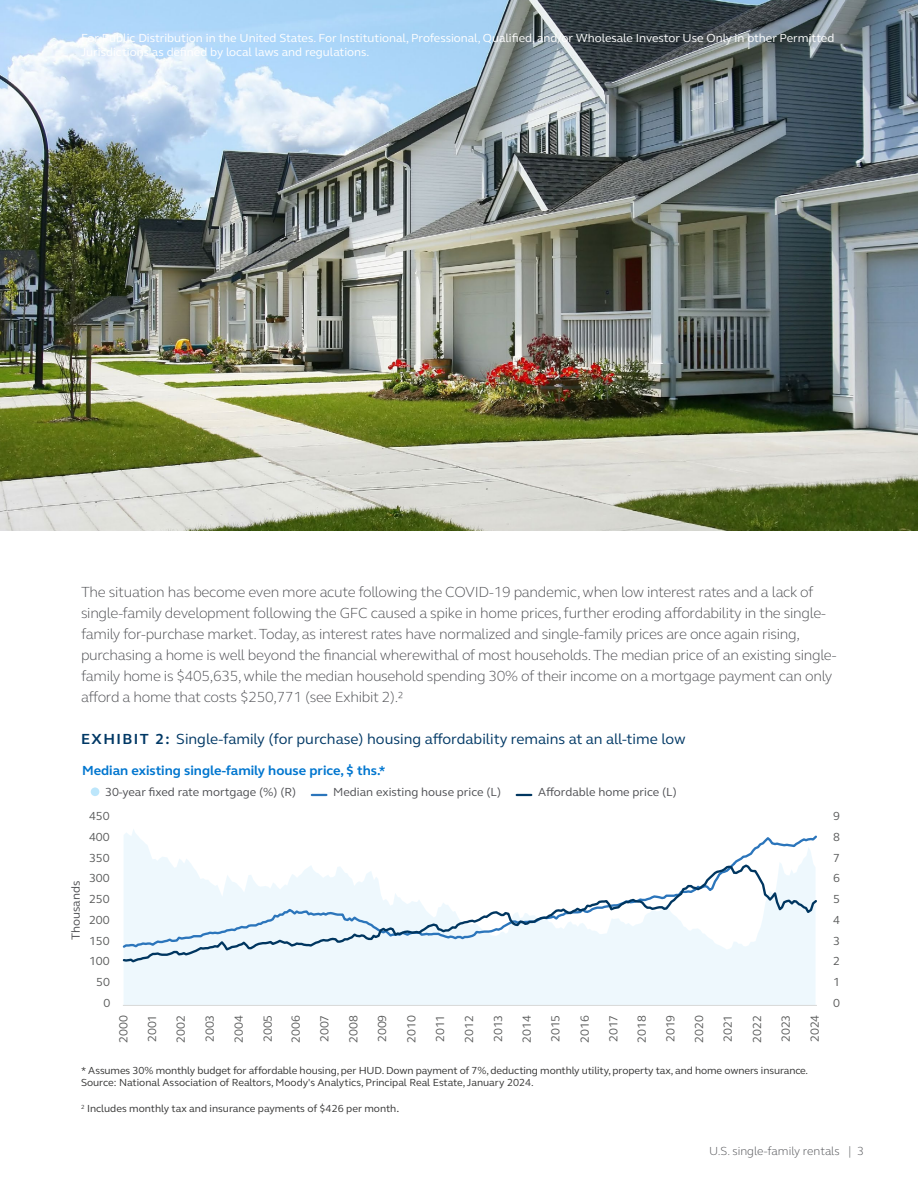
<style>
.page{position:relative;width:918px;height:1188px;background:#fff}
.page>*{position:absolute;margin:0;border:0;box-sizing:border-box;transform-origin:0 0}
._10_14_paragraph{font:300 15px/21px "FS Elliot Pro";letter-spacing:-.02em;color:#4e4f53}
.Exhibit___subhead_5{font:15px "FS Elliot Pro";color:#003865}
.Chart_headers{font:700 13.5px "FS Elliot Pro";color:#0076cf}
.BODY{font:12px/13.5px "FS Elliot Pro";color:#fff}
.t1{font:12px "FS Elliot Pro";color:#595a5a}
.Sub-head{font:12px "FS Elliot Pro";color:#4e4f53}
.t2{font:300 12px "FS Elliot Pro";color:#4e4f53}
.Default_footnotes_sources{font:10.5px "FS Elliot Pro";letter-spacing:-.01em;color:#343433}
.s1{font-weight:700}
.s2{font-size:12px}
</style>
<div class="page">
<img style="left:0;top:0;width:918px;height:530px">
<svg style="left:124px;top:829px;width:692px;height:176px;fill:#eef8fd"></svg>
<hr style="left:123px;top:1005px;width:694px;height:1px;background:#d8d9d8">
<svg style="left:122px;top:833px;width:695px;height:131px"></svg>
<div style="left:91px;top:787px;width:8px;height:9px;background:#bce6fb;border-radius:50%"></div>
<svg style="left:312px;top:794px;width:14px;height:2px"></svg>
<svg style="left:517px;top:794px;width:14px;height:2px"></svg>
<p class="BODY" style="left:81px;top:31px;width:755px">For Public Distribution in the United States. For Institutional, Professional, Qualified, and/or Wholesale Investor Use Only in other Permitted<br>Jurisdictions as defined by local laws and regulations.</p>
<p class="_10_14_paragraph" style="left:81px;top:581px;width:757px">The situation has become even more acute following the COVID-19 pandemic, when low interest rates and a lack of single-family development following the GFC caused a spike in home prices, further eroding affordability in the single&shy;family for-purchase market. Today, as interest rates have normalized and single-family prices are once again rising, purchasing a home is well beyond the financial wherewithal of most households. The median price of an existing single&shy;family home is $405,635, while the median household spending 30% of their income on a mortgage payment can only afford a home that costs $250,771 (see Exhibit 2).2</p>
<h4 class="Exhibit___subhead_5" style="left:81px;top:729px;width:606px"><span class="s1">EXHIBIT 2:</span> Single-family (for purchase) housing affordability remains at an all-time low</h4>
<h4 class="Chart_headers" style="left:82px;top:761px;width:305px">Median existing single-family house price, $ ths.*</h4>
<p class="Sub-head" style="left:105px;top:784px;width:193px">30-year fixed rate mortgage (%) (R)</p>
<p class="Sub-head" style="left:333px;top:784px;width:169px">Median existing house price (L)</p>
<p class="Sub-head" style="left:538px;top:784px;width:140px">Affordable home price (L)</p>
<p class="t1" style="left:89px;top:808px;width:22px">450</p>
<p class="t1" style="left:89px;top:829px;width:22px">400</p>
<p class="Sub-head" style="left:68px;top:940px;width:61px;rotate:-90deg">Thousands</p>
<p class="t1" style="left:89px;top:850px;width:22px">350</p>
<p class="t1" style="left:89px;top:870px;width:22px">300</p>
<p class="t1" style="left:89px;top:891px;width:22px">250</p>
<p class="t1" style="left:89px;top:912px;width:22px">200</p>
<p class="t1" style="left:89px;top:932px;width:22px">150</p>
<p class="t1" style="left:89px;top:953px;width:22px">100</p>
<p class="t1" style="left:96px;top:974px;width:15px">50</p>
<p class="t1" style="left:104px;top:995px;width:8px">0</p>
<p class="t1" style="left:115px;top:1043px;width:29px;rotate:-90deg">2000</p>
<p class="t1" style="left:144px;top:1042px;width:29px;rotate:-90deg">2001</p>
<p class="t1" style="left:173px;top:1043px;width:29px;rotate:-90deg">2002</p>
<p class="t1" style="left:202px;top:1042px;width:29px;rotate:-90deg">2003</p>
<p class="t1" style="left:231px;top:1043px;width:29px;rotate:-90deg">2004</p>
<p class="t1" style="left:260px;top:1042px;width:29px;rotate:-90deg">2005</p>
<p class="t1" style="left:288px;top:1043px;width:29px;rotate:-90deg">2006</p>
<p class="t1" style="left:317px;top:1042px;width:29px;rotate:-90deg">2007</p>
<p class="t1" style="left:345px;top:1043px;width:29px;rotate:-90deg">2008</p>
<p class="t1" style="left:374px;top:1042px;width:29px;rotate:-90deg">2009</p>
<p class="t1" style="left:403px;top:1043px;width:29px;rotate:-90deg">2010</p>
<p class="t1" style="left:432px;top:1042px;width:29px;rotate:-90deg">2011</p>
<p class="t1" style="left:461px;top:1043px;width:29px;rotate:-90deg">2012</p>
<p class="t1" style="left:490px;top:1042px;width:29px;rotate:-90deg">2013</p>
<p class="t1" style="left:519px;top:1043px;width:29px;rotate:-90deg">2014</p>
<p class="t1" style="left:547px;top:1042px;width:29px;rotate:-90deg">2015</p>
<p class="t1" style="left:577px;top:1043px;width:29px;rotate:-90deg">2016</p>
<p class="t1" style="left:605px;top:1042px;width:29px;rotate:-90deg">2017</p>
<p class="t1" style="left:634px;top:1043px;width:29px;rotate:-90deg">2018</p>
<p class="t1" style="left:662px;top:1042px;width:29px;rotate:-90deg">2019</p>
<p class="t1" style="left:691px;top:1043px;width:29px;rotate:-90deg">2020</p>
<p class="t1" style="left:720px;top:1042px;width:29px;rotate:-90deg">2021</p>
<p class="t1" style="left:749px;top:1043px;width:29px;rotate:-90deg">2022</p>
<p class="t1" style="left:778px;top:1042px;width:29px;rotate:-90deg">2023</p>
<p class="t1" style="left:807px;top:1042px;width:29px;rotate:-90deg">2024</p>
<p class="Default_footnotes_sources" style="left:81px;top:1064px;width:729px">* Assumes 30% monthly budget for affordable housing, per HUD. Down payment of 7%, deducting monthly utility, property tax, and home owners insurance.</p>
<p class="Default_footnotes_sources" style="left:81px;top:1076px;width:454px">Source: National Association of Realtors, Moody's Analytics, Principal Real Estate, January 2024.</p>
<p class="Default_footnotes_sources" style="left:81px;top:1102px;width:320px"><sup>2</sup> Includes monthly tax and insurance payments of $426 per month<span class="s2">.</span></p>
<p class="t1" style="left:833px;top:808px;width:8px">9</p>
<p class="t1" style="left:833px;top:829px;width:8px">8</p>
<p class="t1" style="left:833px;top:850px;width:8px">7</p>
<p class="t1" style="left:833px;top:870px;width:8px">6</p>
<p class="t1" style="left:833px;top:891px;width:8px">5</p>
<p class="t1" style="left:833px;top:912px;width:8px">4</p>
<p class="t1" style="left:833px;top:932px;width:8px">3</p>
<p class="t1" style="left:833px;top:953px;width:8px">2</p>
<p class="t1" style="left:833px;top:974px;width:8px">1</p>
<p class="t1" style="left:833px;top:995px;width:8px">0</p>
<p class="t2" style="left:709px;top:1143px;width:156px">U.S. single-family rentals | 3</p>
</div>
